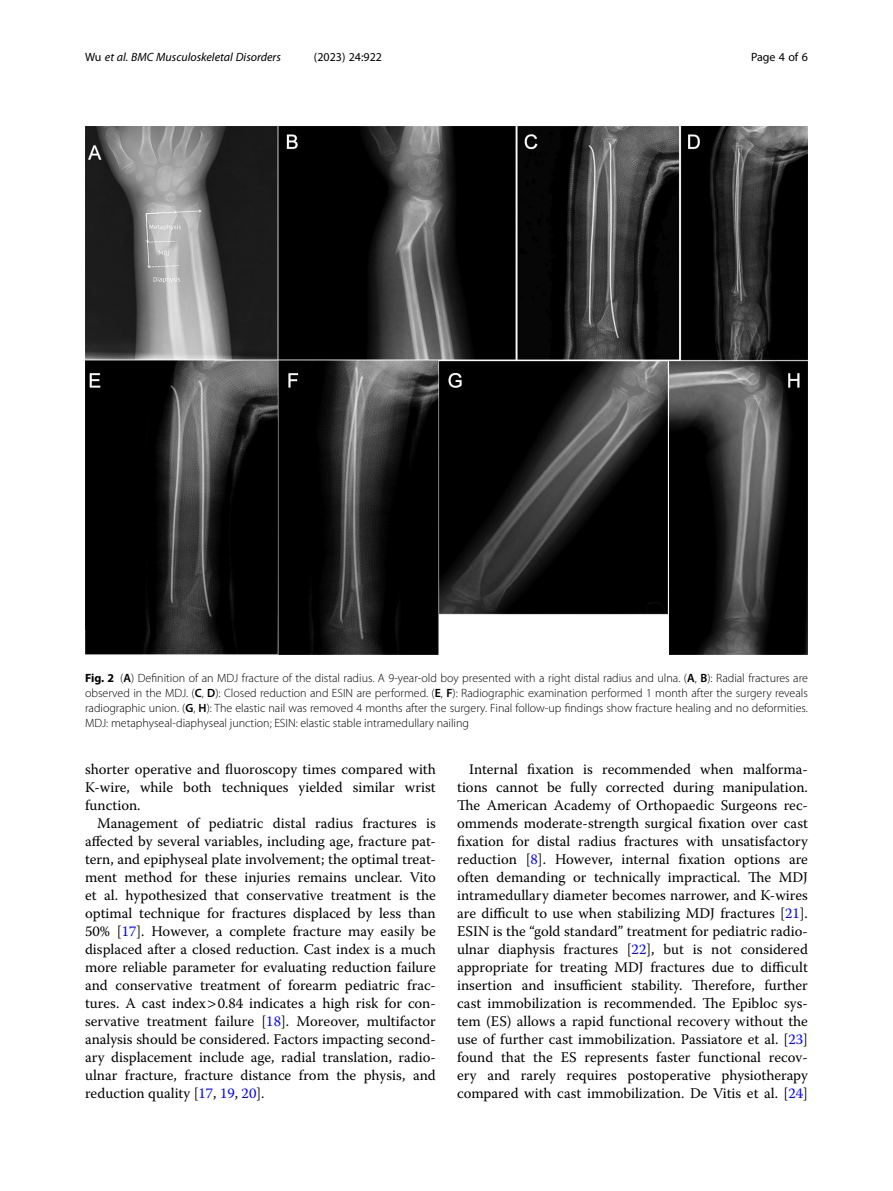
<style>
.page{position:relative;width:893px;height:1191px;background:#fff}
.page>*{position:absolute;margin:0;border:0;box-sizing:border-box;transform-origin:0 0}
.Body_Text_Indent{font:14.7px/18px "Warnock Pro";color:#000;text-align:justify}
.Body_Text{font:14.7px/18px "Warnock Pro";color:#000;text-align:justify}
.Figure_Caption{font:300 12px/15px "Myriad Pro";color:#000;text-align:justify}
.t1{font:italic 12px "Myriad Pro";color:#000}
.t2{font:12px "Myriad Pro";color:#000}
.s1{font-style:normal}
.s2{font-weight:700}
.s3{font-weight:600}
.s4{color:#00f}
</style>
<div class="page">
<img style="left:85px;top:126px;width:723px;height:529px">
<p class="t1" style="left:85px;top:50px;width:197px"><span class="s1">Wu</span> et al. BMC Musculoskeletal Disorders</p>
<p class="t2" style="left:314px;top:50px;width:70px">(2023) 24:922</p>
<p class="t2" style="left:751px;top:50px;width:58px">Page 4 of 6</p>
<p class="Figure_Caption" style="left:85px;top:671px;width:724px"><span class="s2">Fig. 2</span> (<span class="s3">A</span>) Definition of an MDJ fracture of the distal radius. A 9-year-old boy presented with a right distal radius and ulna. (<span class="s3">A</span>, <span class="s3">B</span>): Radial fractures are observed in the MDJ. (<span class="s3">C</span>, <span class="s3">D</span>): Closed reduction and ESIN are performed. (<span class="s3">E</span>, <span class="s3">F</span>): Radiographic examination performed 1 month after the surgery reveals radiographic union. (<span class="s3">G</span>, <span class="s3">H</span>): The elastic nail was removed 4 months after the surgery. Final follow-up findings show fracture healing and no deformities.<br>MDJ: metaphyseal-diaphyseal junction; ESIN: elastic stable intramedullary nailing</p>
<p class="Body_Text" style="left:85px;top:760px;width:352px">shorter operative and fluoroscopy times compared with K-wire, while both techniques yielded similar wrist function.</p>
<p class="Body_Text_Indent" style="left:85px;top:814px;width:352px;text-indent:12px">Management of pediatric distal radius fractures is affected by several variables, including age, fracture pat&shy;tern, and epiphyseal plate involvement; the optimal treat&shy;ment method for these injuries remains unclear. Vito et al. hypothesized that conservative treatment is the optimal technique for fractures displaced by less than 50% [<span class="s4">17</span>]. However, a complete fracture may easily be displaced after a closed reduction. Cast index is a much more reliable parameter for evaluating reduction failure and conservative treatment of forearm pediatric frac&shy;tures. A cast index 0.84 indicates a high risk for con&shy;servative treatment failure [<span class="s4">18</span>]. Moreover, multifactor analysis should be considered. Factors impacting second&shy;ary displacement include age, radial translation, radio&shy;ulnar fracture, fracture distance from the physis, and reduction quality [<span class="s4">17</span>, <span class="s4">19</span>, <span class="s4">20</span>].</p>
<p class="Body_Text_Indent" style="left:457px;top:760px;width:352px;text-indent:12px">Internal fixation is recommended when malforma&shy;tions cannot be fully corrected during manipulation.<br>The American Academy of Orthopaedic Surgeons rec&shy;ommends moderate-strength surgical fixation over cast fixation for distal radius fractures with unsatisfactory reduction [<span class="s4">8</span>]. However, internal fixation options are often demanding or technically impractical. The MDJ intramedullary diameter becomes narrower, and K-wires are difficult to use when stabilizing MDJ fractures [<span class="s4">21</span>].<br>ESIN is the “gold standard” treatment for pediatric radio&shy;ulnar diaphysis fractures [<span class="s4">22</span>], but is not considered appropriate for treating MDJ fractures due to difficult insertion and insufficient stability. Therefore, further cast immobilization is recommended. The Epibloc sys&shy;tem (ES) allows a rapid functional recovery without the use of further cast immobilization. Passiatore et al. [<span class="s4">23</span>] found that the ES represents faster functional recov&shy;ery and rarely requires postoperative physiotherapy compared with cast immobilization. De Vitis et al. [<span class="s4">24</span>]</p>
</div>
